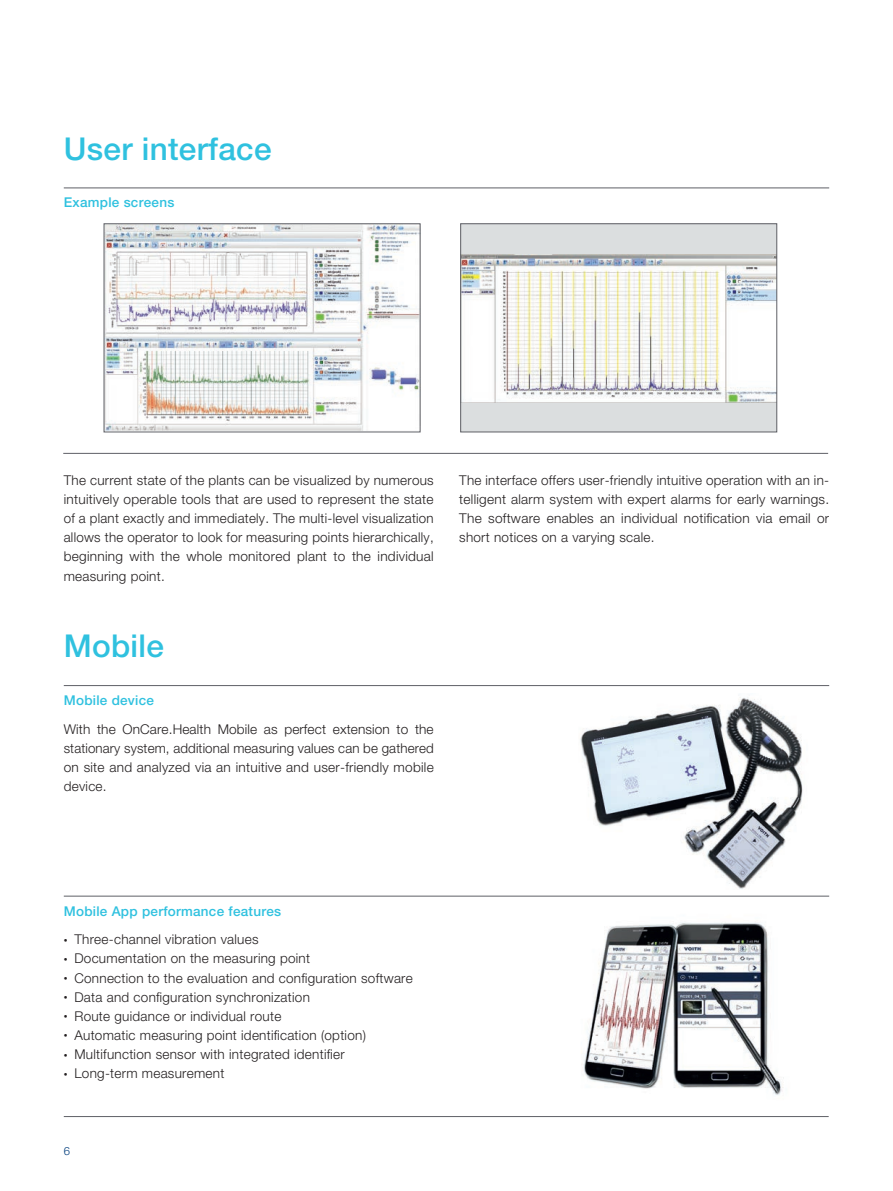
<style>
.page{position:relative;width:893px;height:1191px;background:#fff}
.page>*{position:absolute;margin:0;border:0;box-sizing:border-box;transform-origin:0 0}
.t1{font:500 31.5px "Helvetica Neue LT Pro";letter-spacing:.01em;color:#2fc1df}
.t2{font:300 13.5px/19.2px "Helvetica Neue LT Pro";letter-spacing:.02em;color:#231f20;text-align:justify}
.t3{font:500 13.5px "Helvetica Neue LT Pro";letter-spacing:.02em;color:#2fc1df}
.t4{font:300 11.25px "Helvetica Neue LT Pro";color:#023d7c}
.s1{font-size:7.5px}
</style>
<div class="page">
<img style="left:581px;top:922px;width:203px;height:173px">
<hr style="left:64px;top:685px;width:765px;height:1px;background:#5f6066">
<hr style="left:64px;top:895px;width:765px;height:1px;background:#5f6066">
<img style="left:580px;top:697px;width:223px;height:192px">
<hr style="left:64px;top:1116px;width:765px;height:1px;background:#5f6066">
<hr style="left:63px;top:453px;width:765px;height:1px;background:#5f6066">
<img style="left:106px;top:225px;width:312px;height:205px">
<div style="left:104px;top:223px;width:316px;height:209px;border:1px solid #5f6066"></div>
<div style="left:461px;top:224px;width:316px;height:208px;background:#dbdedf"></div>
<img style="left:462px;top:254px;width:313px;height:148px">
<div style="left:460px;top:223px;width:317px;height:209px;border:1px solid #5f6066"></div>
<hr style="left:64px;top:187px;width:765px;height:1px;background:#5f6066">
<h1 class="t1" style="left:64px;top:129px;width:209px">User interface</h1>
<p class="t3" style="left:64px;top:195px;width:112px">Example screens</p>
<p class="t2" style="left:64px;top:470px;width:371px">The current state of the plants can be visualized by numerous intuitively operable tools that are used to represent the state of a plant exactly and immediately. The multi-level visualization allows the operator to look for measuring points hierarchically, beginning with the whole monitored plant to the individual measuring point.</p>
<h1 class="t1" style="left:64px;top:627px;width:102px">Mobile</h1>
<p class="t3" style="left:64px;top:692px;width:92px">Mobile device</p>
<p class="t2" style="left:64px;top:719px;width:371px">With the OnCare.Health Mobile as perfect extension to the stationary system, additional measuring values can be gathered on site and analyzed via an intuitive and user-friendly mobile device.</p>
<p class="t2" style="left:459px;top:470px;width:371px">The interface offers user-friendly intuitive operation with an in&shy;telligent alarm system with expert alarms for early warnings.<br>The software enables an individual notification via email or short notices on a varying scale.</p>
<p class="t3" style="left:64px;top:902px;width:219px">Mobile App performance features</p>
<p class="t2" style="left:64px;top:929px;width:196px"><span class="s1">•</span> Three-channel vibration values</p>
<p class="t2" style="left:64px;top:948px;width:248px"><span class="s1">•</span> Documentation on the measuring point</p>
<p class="t2" style="left:64px;top:968px;width:351px"><span class="s1">•</span> Connection to the evaluation and configuration software</p>
<p class="t2" style="left:64px;top:987px;width:248px"><span class="s1">•</span> Data and configuration synchronization</p>
<p class="t2" style="left:64px;top:1006px;width:219px"><span class="s1">•</span> Route guidance or individual route</p>
<p class="t2" style="left:64px;top:1025px;width:304px"><span class="s1">•</span> Automatic measuring point identification (option)</p>
<p class="t2" style="left:64px;top:1044px;width:282px"><span class="s1">•</span> Multifunction sensor with integrated identifier</p>
<p class="t2" style="left:64px;top:1063px;width:162px"><span class="s1">•</span> Long-term measurement</p>
<p class="t4" style="left:64px;top:1144px;width:8px">6</p>
</div>
